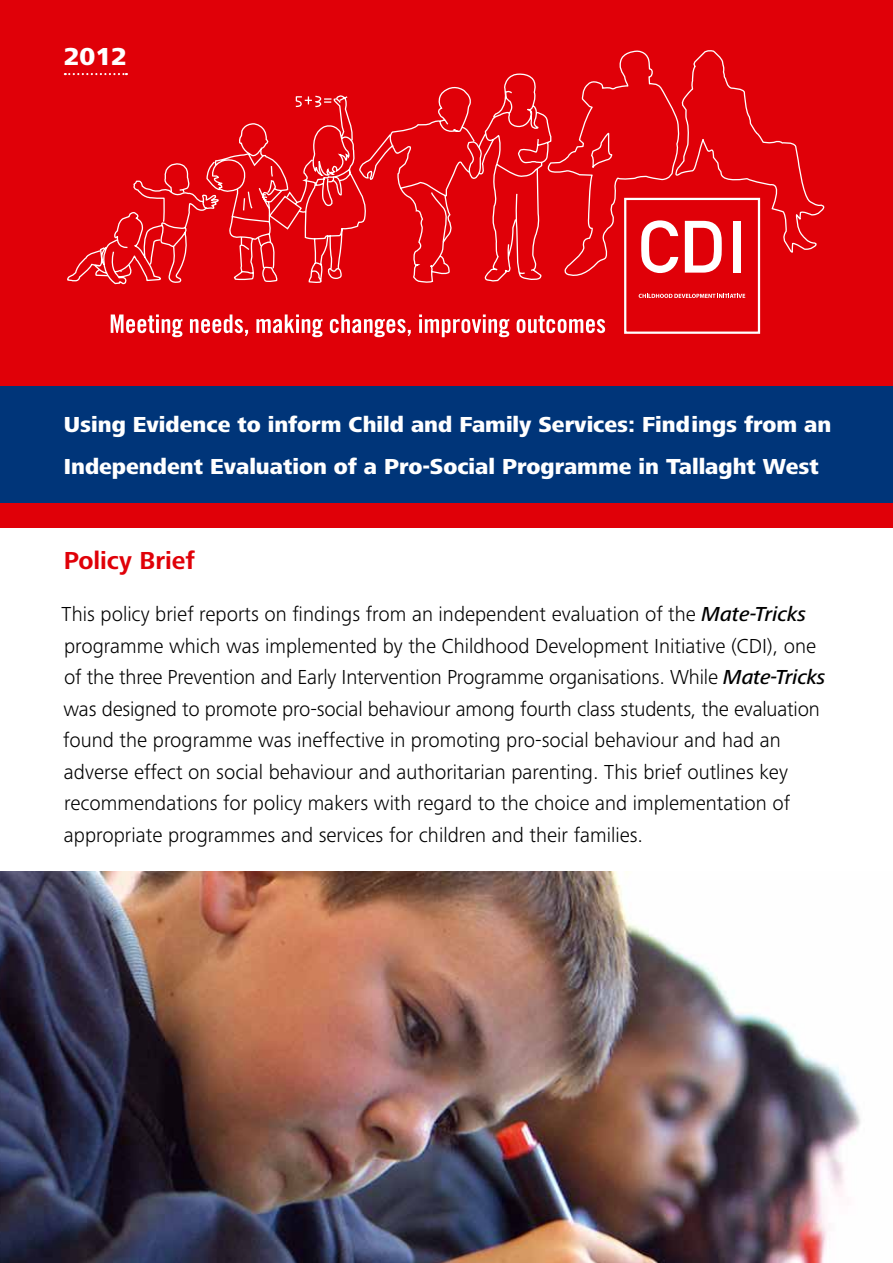
<style>
.page{position:relative;width:893px;height:1263px;background:#fff}
.page>*{position:absolute;margin:0;border:0;box-sizing:border-box;transform-origin:0 0}
.t1{font:700 25.5px "Frutiger Next Pro";color:#e00008}
.t2{font:800 25.5px "Frutiger Next Pro";color:#fff}
.t3{font:800 22.5px/42px "Frutiger Next Pro";color:#fff}
.t4{font:300 21px/31.5px "Frutiger Next Pro";color:#000}
.s1{font-weight:500;font-style:italic}
</style>
<div class="page">
<div style="left:0;top:0;width:893px;height:527px;background:#e00008"></div>
<svg style="left:111px;top:314px;width:71px;height:23px"></svg>
<svg style="left:190px;top:314px;width:58px;height:22px"></svg>
<svg style="left:256px;top:314px;width:67px;height:23px"></svg>
<svg style="left:330px;top:314px;width:81px;height:23px"></svg>
<svg style="left:419px;top:314px;width:90px;height:23px"></svg>
<svg style="left:517px;top:315px;width:88px;height:18px"></svg>
<div style="left:624px;top:198px;width:136px;height:136px;border:2px solid #fff"></div>
<svg style="left:67px;top:251px;width:28px;height:31px"></svg>
<svg style="left:95px;top:51px;width:566px;height:238px"></svg>
<svg style="left:641px;top:50px;width:183px;height:223px"></svg>
<div style="left:733px;top:221px;width:8px;height:52px;background:#fff"></div>
<svg style="left:639px;top:294px;width:106px;height:4px"></svg>
<div style="left:0;top:386px;width:893px;height:117px;background:#003579"></div>
<svg style="left:65px;top:73px;width:62px;height:2px"></svg>
<img style="left:0;top:872px;width:861px;height:391px">
<p class="t2" style="left:64px;top:41px;width:65px">2012</p>
<p class="t3" style="left:64px;top:404px;width:769px">Using Evidence to inform Child and Family Services: Findings from an<br>Independent Evaluation of a Pro-Social Programme in Tallaght West</p>
<p class="t1" style="left:64px;top:545px;width:132px">Policy Brief</p>
<p class="t4" style="left:61px;top:598px;width:766px">This policy brief reports on findings from an independent evaluation of the <span class="s1">Mate-Tricks </span>programme which was implemented by the Childhood Development Initiative (CDI), one of the three Prevention and Early Intervention Programme organisations. While <span class="s1">Mate-Tricks </span>was designed to promote pro-social behaviour among fourth class students, the evaluation found the programme was ineffective in promoting pro-social behaviour and had an adverse effect on social behaviour and authoritarian parenting. This brief outlines key recommendations for policy makers with regard to the choice and implementation of appropriate programmes and services for children and their families.</p>
</div>
